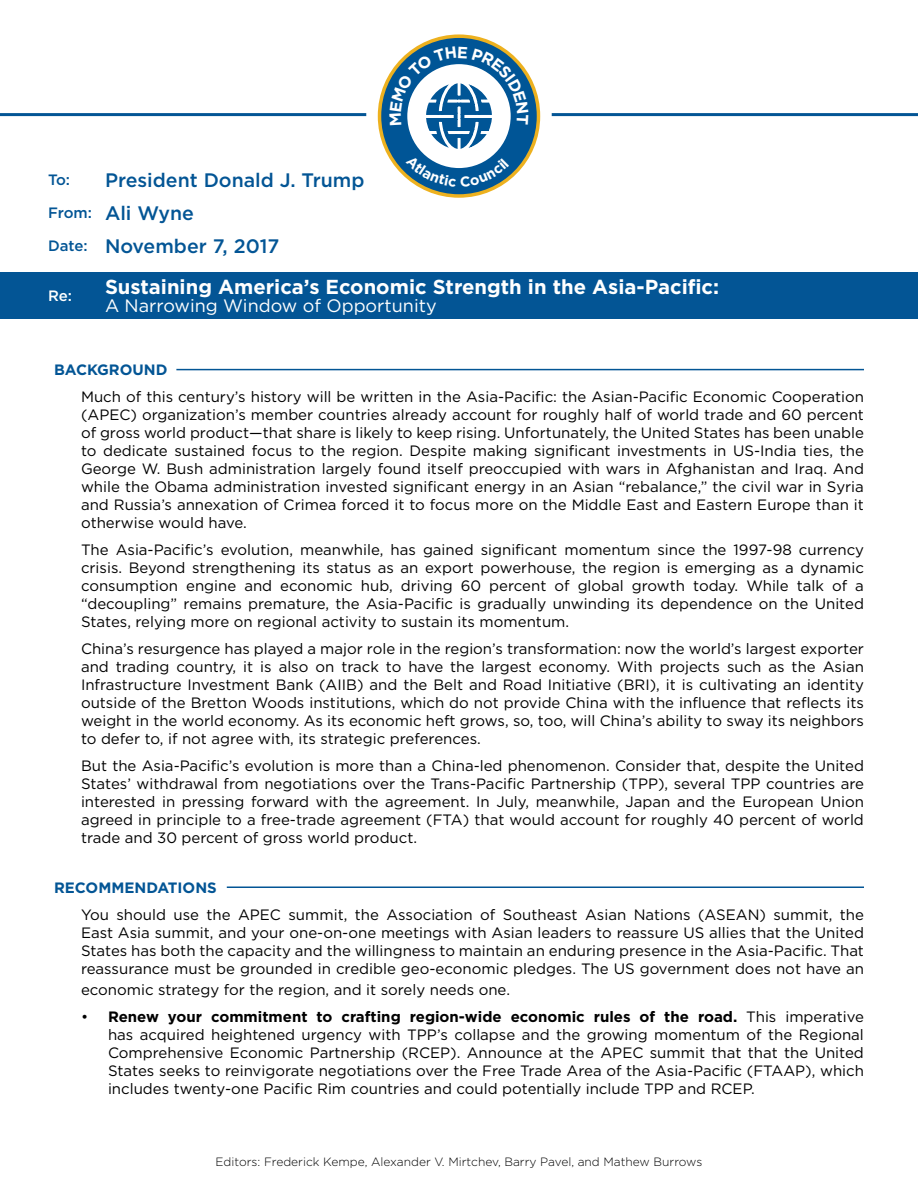
<style>
.page{position:relative;width:918px;height:1188px;background:#fff}
.page>*{position:absolute;margin:0;border:0;box-sizing:border-box;transform-origin:0 0}
.t1{font:700 20.25px "Gotham";color:#fff}
.t2{font:500 19.5px/33px "Gotham";color:#035595}
.t3{font:18px "Gotham";color:#fff}
.t4{font:15px/18px "Gotham";color:#000;text-align:justify}
.t5{font:700 15px "Gotham";color:#035595}
.t6{font:500 15px "Gotham";color:#035595}
.t7{font:500 15px "Gotham";color:#fff}
.t8{font:300 12px "Gotham";color:#000}
.s1{font-size:15px}
.s2{font-weight:700}
</style>
<div class="page">
<div style="left:0;top:272px;width:918px;height:47px;background:#035595"></div>
<hr style="left:0;top:113px;width:387px;height:3px;background:#035595">
<hr style="left:531px;top:113px;width:387px;height:3px;background:#035595">
<div style="left:366px;top:22px;width:186px;height:185px;background:#fff;border-radius:50%"></div>
<div style="left:378px;top:34px;width:162px;height:164px;border:5px solid #edb11f;border-radius:50%"></div>
<div style="left:381px;top:38px;width:156px;height:156px;border:26px solid #005596;border-radius:50%"></div>
<hr style="left:176px;top:369px;width:688px;height:1px;background:#035595">
<hr style="left:227px;top:886px;width:637px;height:2px;background:#035595">
<svg style="left:389px;top:46px;width:140px;height:103px"></svg>
<svg style="left:406px;top:155px;width:103px;height:32px"></svg>
<h2 class="t2" style="left:48px;top:163px;width:318px;text-indent:57px">President Donald J. Trump<br><span class="s1">From:</span> Ali Wyne<br><span class="s1">Date:</span> November 7, 2017</h2>
<p class="t7" style="left:48px;top:286px;width:25px">Re:</p>
<h1 class="t1" style="left:105px;top:273px;width:616px">Sustaining America’s Economic Strength in the Asia-Pacific:</h1>
<p class="t3" style="left:105px;top:294px;width:333px">A Narrowing Window of Opportunity</p>
<p class="t6" style="left:48px;top:170px;width:24px">To:</p>
<p class="t5" style="left:54px;top:359px;width:115px">BACKGROUND</p>
<p class="t4" style="left:81px;top:387px;width:785px">Much of this century’s history will be written in the Asia-Pacific: the Asian-Pacific Economic Cooperation (APEC) organization’s member countries already account for roughly half of world trade and 60 percent of gross world product—that share is likely to keep rising. Unfortunately, the United States has been unable to dedicate sustained focus to the region. Despite making significant investments in US-India ties, the George W. Bush administration largely found itself preoccupied with wars in Afghanistan and Iraq. And while the Obama administration invested significant energy in an Asian “rebalance,” the civil war in Syria and Russia’s annexation of Crimea forced it to focus more on the Middle East and Eastern Europe than it otherwise would have.</p>
<p class="t4" style="left:81px;top:540px;width:785px">The Asia-Pacific’s evolution, meanwhile, has gained significant momentum since the 1997-98 currency crisis. Beyond strengthening its status as an export powerhouse, the region is emerging as a dynamic consumption engine and economic hub, driving 60 percent of global growth today. While talk of a “decoupling” remains premature, the Asia-Pacific is gradually unwinding its dependence on the United States, relying more on regional activity to sustain its momentum.</p>
<p class="t4" style="left:81px;top:639px;width:785px">China’s resurgence has played a major role in the region’s transformation: now the world’s largest exporter and trading country, it is also on track to have the largest economy. With projects such as the Asian Infrastructure Investment Bank (AIIB) and the Belt and Road Initiative (BRI), it is cultivating an identity outside of the Bretton Woods institutions, which do not provide China with the influence that reflects its weight in the world economy. As its economic heft grows, so, too, will China’s ability to sway its neighbors to defer to, if not agree with, its strategic preferences.</p>
<p class="t4" style="left:81px;top:756px;width:785px">But the Asia-Pacific’s evolution is more than a China-led phenomenon. Consider that, despite the United States’ withdrawal from negotiations over the Trans-Pacific Partnership (TPP), several TPP countries are interested in pressing forward with the agreement. In July, meanwhile, Japan and the European Union agreed in principle to a free-trade agreement (FTA) that would account for roughly 40 percent of world trade and 30 percent of gross world product.</p>
<p class="t5" style="left:54px;top:877px;width:164px">RECOMMENDATIONS</p>
<p class="t4" style="left:81px;top:905px;width:785px">You should use the APEC summit, the Association of Southeast Asian Nations (ASEAN) summit, the East Asia summit, and your one-on-one meetings with Asian leaders to reassure US allies that the United States has both the capacity and the willingness to maintain an enduring presence in the Asia-Pacific. That reassurance must be grounded in credible geo-economic pledges. The US government does not have an</p>
<p class="t4" style="left:81px;top:981px;width:431px">economic strategy for the region, and it sorely needs one.</p>
<p class="t4" style="left:108px;top:1008px;width:758px;text-indent:-27px">• <span class="s2">Renew your commitment to crafting region-wide economic rules of the road.</span> This imperative has acquired heightened urgency with TPP’s collapse and the growing momentum of the Regional Comprehensive Economic Partnership (RCEP). Announce at the APEC summit that that the United States seeks to reinvigorate negotiations over the Free Trade Area of the Asia-Pacific (FTAAP), which includes twenty-one Pacific Rim countries and could potentially include TPP and RCEP.</p>
<p class="t8" style="left:216px;top:1154px;width:488px">Editors: Frederick Kempe, Alexander V. Mirtchev, Barry Pavel, and Mathew Burrows</p>
</div>
